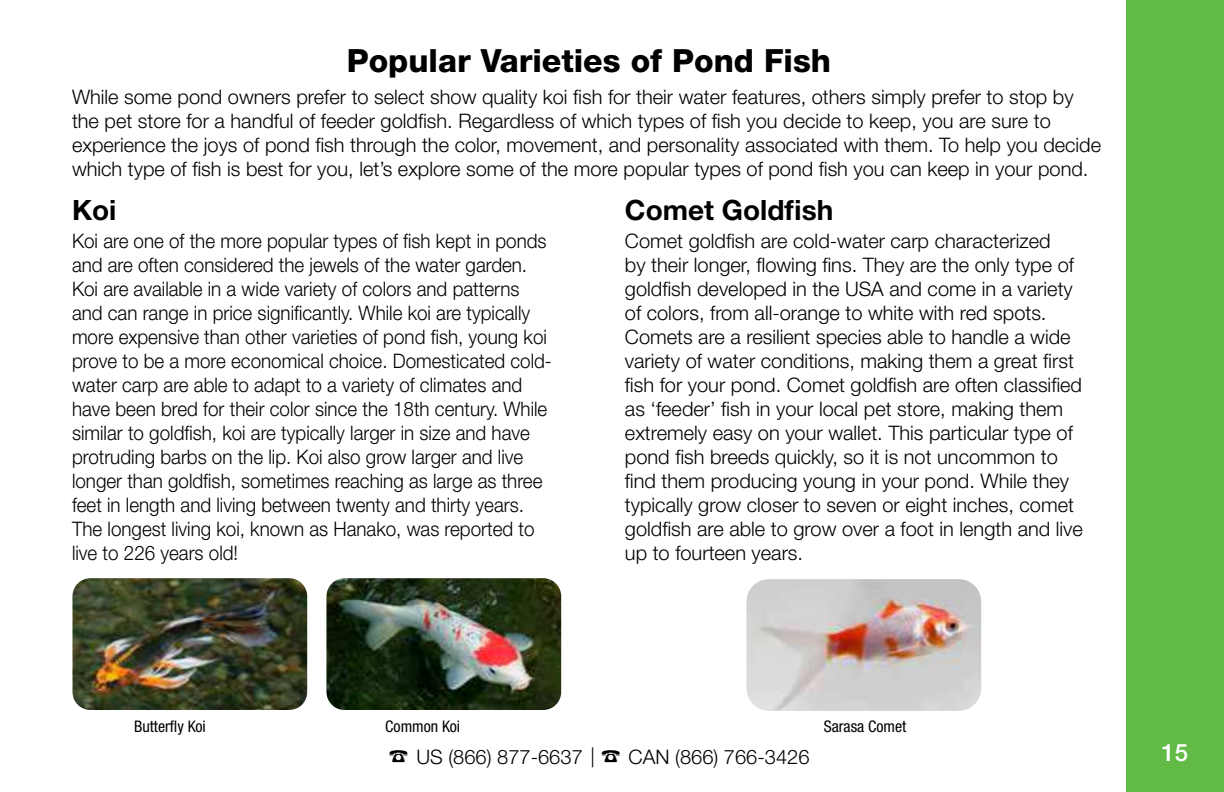
<style>
.page{position:relative;width:1224px;height:792px;background:#fff}
.page>*{position:absolute;margin:0;border:0;box-sizing:border-box;transform-origin:0 0}
.t1{font:800 32px "Helvetica Neue LT Std";color:#000}
.t2{font:700 28px "Helvetica Neue LT Std";color:#000}
.t3{font:500 24px "Helvetica Neue LT Std";color:#fff}
.t4{font:300 20px/24px "Helvetica Neue LT Std";color:#000}
.t5{font:300 20px/24px "Helvetica Neue LT Std";color:#000;scale:.94 1}
.t6{font:condensed 16px "Helvetica Neue LT Std";color:#000}
</style>
<div class="page">
<img style="left:326px;top:578px;width:235px;height:132px">
<img style="left:72px;top:578px;width:235px;height:132px">
<img style="left:746px;top:579px;width:235px;height:132px">
<div style="left:1126px;top:0;width:98px;height:792px;background:#62bb46"></div>
<h1 class="t1" style="left:347px;top:42px;width:486px">Popular Varieties of Pond Fish</h1>
<p class="t4" style="left:72px;top:85px;width:1031px">While some pond owners prefer to select show quality koi fish for their water features, others simply prefer to stop by the pet store for a handful of feeder goldfish. Regardless of which types of fish you decide to keep, you are sure to experience the joys of pond fish through the color, movement, and personality associated with them. To help you decide which type of fish is best for you, let’s explore some of the more popular types of pond fish you can keep in your pond.</p>
<h2 class="t2" style="left:72px;top:192px;width:46px">Koi</h2>
<h2 class="t2" style="left:625px;top:192px;width:210px">Comet Goldfish</h2>
<p class="t5" style="left:72px;top:228px;width:512px">Koi are one of the more popular types of fish kept in ponds and are often considered the jewels of the water garden.<br>Koi are available in a wide variety of colors and patterns and can range in price significantly. While koi are typically more expensive than other varieties of pond fish, young koi prove to be a more economical choice. Domesticated cold&shy;water carp are able to adapt to a variety of climates and have been bred for their color since the 18th century. While similar to goldfish, koi are typically larger in size and have protruding barbs on the lip. Koi also grow larger and live longer than goldfish, sometimes reaching as large as three feet in length and living between twenty and thirty years.<br>The longest living koi, known as Hanako, was reported to live to 226 years old!</p>
<p class="t4" style="left:625px;top:228px;width:459px">Comet goldfish are cold-water carp characterized<br>by their longer, flowing fins. They are the only type of goldfish developed in the USA and come in a variety of colors, from all-orange to white with red spots.<br>Comets are a resilient species able to handle a wide variety of water conditions, making them a great first fish for your pond. Comet goldfish are often classified as ‘feeder’ fish in your local pet store, making them extremely easy on your wallet. This particular type of pond fish breeds quickly, so it is not uncommon to find them producing young in your pond. While they typically grow closer to seven or eight inches, comet goldfish are able to grow over a foot in length and live up to fourteen years.</p>
<p class="t6" style="left:134px;top:717px;width:73px">Butterfly Koi</p>
<p class="t6" style="left:385px;top:717px;width:76px">Common Koi</p>
<p class="t6" style="left:824px;top:717px;width:84px">Sarasa Comet</p>
<p class="t4" style="left:388px;top:744px;width:423px">☎ US (866) 877-6637 | ☎ CAN (866) 766-3426</p>
<p class="t3" style="left:1162px;top:738px;width:28px">15</p>
</div>
